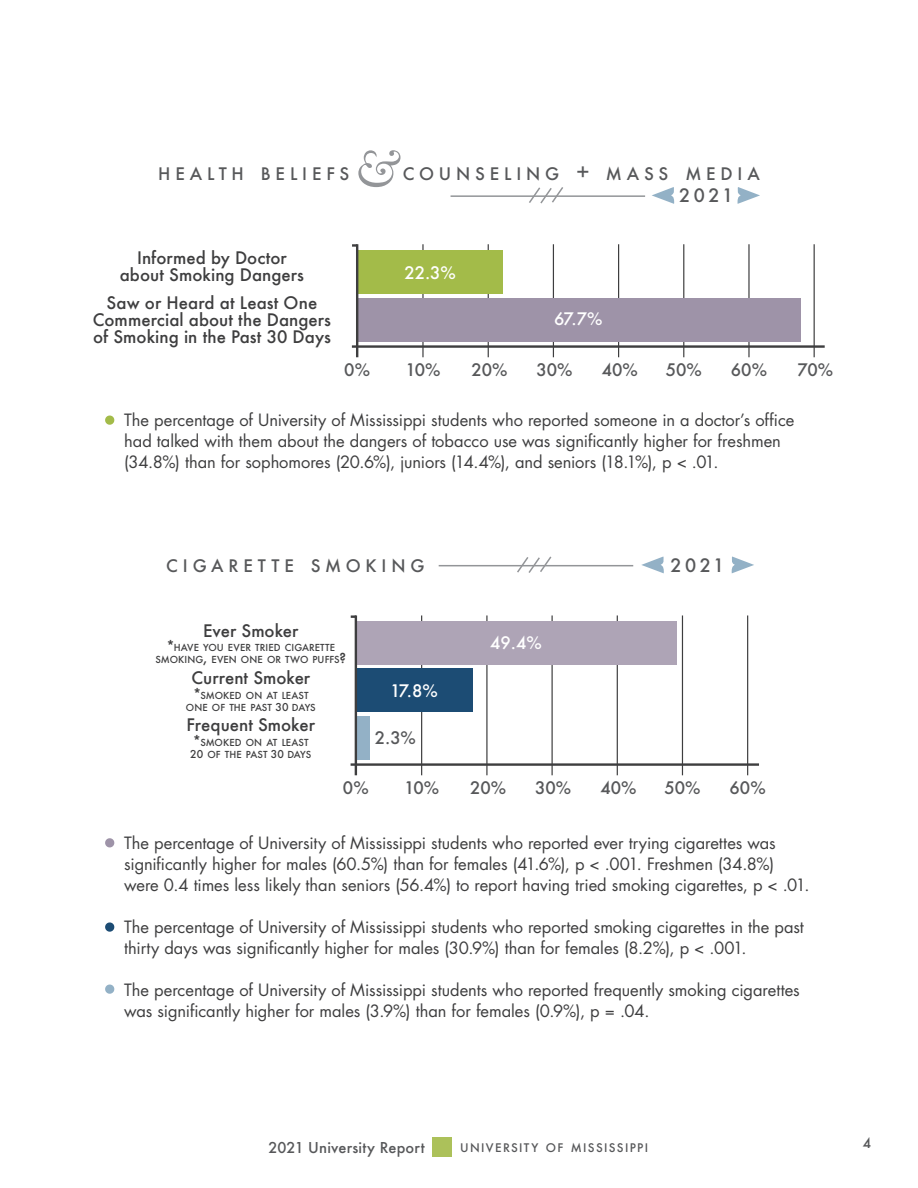
<style>
.page{position:relative;width:918px;height:1188px;background:#fff}
.page>*{position:absolute;margin:0;border:0;box-sizing:border-box;transform-origin:0 0}
.t1{font:54.75px "Bell MT Italic";color:#939598}
.t2{font:500 18px "Futura";letter-spacing:.19em;color:#57585a}
.t3{font:500 16.8px/16.8px "Futura";color:#3e3e3f;text-align:center}
.t4{font:500 16.8px "Futura";letter-spacing:.29em;color:#57585a}
.t5{font:500 16.8px "Futura";letter-spacing:-.005em;color:#57585a}
.t6{font:500 16.8px "Futura";letter-spacing:-.025em;color:#fff}
.t7{font:16.5px/21px "Futura Std";letter-spacing:-.005em;color:#3e3e3f}
.t8{font:500 14.55px "Futura";letter-spacing:.015em;color:#57585a}
.t9{font:500 13.65px "Futura";color:#57585a}
.t10{font:500 11.55px "Futura";letter-spacing:.115em;color:#57585a}
.t11{font:500 9.45px/12px "Futura";letter-spacing:.01em;color:#3e3e3f;text-align:center}
.s1{font-size:21px}
.s2{font-size:13.5px}
.s3{font-size:10.5px}
</style>
<div class="page">
<div style="left:432px;top:1137px;width:20px;height:20px;background:#acc15a"></div>
<hr style="left:439px;top:565px;width:194px;height:1px;background:#939598">
<svg style="left:515px;top:556px;width:38px;height:17px"></svg>
<svg style="left:641px;top:556px;width:23px;height:17px"></svg>
<svg style="left:731px;top:556px;width:23px;height:17px"></svg>
<hr style="left:451px;top:195px;width:194px;height:2px;background:#939598">
<svg style="left:527px;top:187px;width:38px;height:17px"></svg>
<svg style="left:652px;top:187px;width:23px;height:17px"></svg>
<svg style="left:737px;top:187px;width:23px;height:17px"></svg>
<hr style="left:352px;top:345px;width:473px;height:3px;background:#3e3e3f">
<hr style="left:683px;top:244px;width:1px;height:113px;background:#3e3e3f">
<hr style="left:422px;top:244px;width:2px;height:113px;background:#3e3e3f">
<hr style="left:488px;top:244px;width:1px;height:113px;background:#3e3e3f">
<hr style="left:553px;top:244px;width:1px;height:113px;background:#3e3e3f">
<hr style="left:618px;top:244px;width:1px;height:113px;background:#3e3e3f">
<hr style="left:748px;top:244px;width:2px;height:113px;background:#3e3e3f">
<hr style="left:814px;top:244px;width:1px;height:113px;background:#3e3e3f">
<svg style="left:352px;top:244px;width:4px;height:3px"></svg>
<div style="left:357px;top:298px;width:444px;height:43px;background:#9e93a8"></div>
<div style="left:357px;top:250px;width:145px;height:44px;background:#a3bb49"></div>
<hr style="left:356px;top:244px;width:2px;height:113px;background:#3e3e3f">
<hr style="left:351px;top:763px;width:408px;height:3px;background:#3e3e3f">
<hr style="left:682px;top:615px;width:1px;height:160px;background:#3e3e3f">
<hr style="left:421px;top:615px;width:1px;height:160px;background:#3e3e3f">
<hr style="left:486px;top:615px;width:2px;height:160px;background:#3e3e3f">
<hr style="left:552px;top:615px;width:1px;height:160px;background:#3e3e3f">
<hr style="left:617px;top:615px;width:1px;height:160px;background:#3e3e3f">
<hr style="left:747px;top:615px;width:1px;height:160px;background:#3e3e3f">
<svg style="left:351px;top:615px;width:4px;height:3px"></svg>
<div style="left:355px;top:716px;width:14px;height:43px;background:#93b1c6"></div>
<div style="left:356px;top:669px;width:117px;height:43px;background:#1c4c74"></div>
<div style="left:356px;top:621px;width:321px;height:44px;background:#aea4b6"></div>
<hr style="left:355px;top:615px;width:2px;height:160px;background:#3e3e3f">
<svg style="left:105px;top:838px;width:9px;height:9px"></svg>
<svg style="left:105px;top:922px;width:9px;height:10px"></svg>
<svg style="left:105px;top:985px;width:9px;height:9px"></svg>
<svg style="left:105px;top:416px;width:9px;height:9px"></svg>
<p class="t4" style="left:158px;top:162px;width:193px">HEALTH BELIEFS</p>
<p class="t1" style="left:352px;top:137px;width:46px">&amp;</p>
<p class="t4" style="left:403px;top:162px;width:359px">COUNSELING <span class="s1">+</span> MASS MEDIA</p>
<p class="t2" style="left:679px;top:183px;width:55px">2021</p>
<p class="t3" style="left:120px;top:250px;width:186px">Informed by Doctor about Smoking Dangers</p>
<p class="t3" style="left:93px;top:294px;width:240px">Saw or Heard at Least One<br>Commercial about the Dangers of Smoking in the Past 30 Days</p>
<p class="t6" style="left:404px;top:261px;width:53px">22.3%</p>
<p class="t6" style="left:554px;top:307px;width:50px">67.7%</p>
<p class="t5" style="left:344px;top:358px;width:27px">0%</p>
<p class="t5" style="left:405px;top:358px;width:37px">10%</p>
<p class="t5" style="left:471px;top:358px;width:37px">20%</p>
<p class="t5" style="left:537px;top:358px;width:38px">30%</p>
<p class="t5" style="left:602px;top:358px;width:38px">40%</p>
<p class="t5" style="left:666px;top:358px;width:38px">50%</p>
<p class="t5" style="left:731px;top:358px;width:38px">60%</p>
<p class="t5" style="left:798px;top:358px;width:37px">70%</p>
<p class="t7" style="left:124px;top:410px;width:672px">The percentage of University of Mississippi students who reported someone in a doctor’s office had talked with them about the dangers of tobacco use was significantly higher for freshmen (34.8%) than for sophomores (20.6%), juniors (14.4%), and seniors (18.1%), p &lt; .01.</p>
<p class="t4" style="left:166px;top:554px;width:260px">CIGARETTE SMOKING</p>
<p class="t2" style="left:671px;top:553px;width:55px">2021</p>
<p class="t3" style="left:203px;top:622px;width:97px">Ever Smoker</p>
<p class="t11" style="left:156px;top:642px;width:192px"><span class="s2">*</span>HAVE YOU EVER TRIED CIGARETTE<br>SMOKING<span class="s2">,</span> EVEN ONE OR TWO PUFFS<span class="s2">?</span></p>
<p class="t3" style="left:191px;top:669px;width:120px">Current Smoker</p>
<p class="t11" style="left:186px;top:689px;width:131px"><span class="s2">*</span>SMOKED ON AT LEAST<br>ONE OF THE PAST <span class="s3">30</span> DAYS</p>
<p class="t3" style="left:187px;top:716px;width:130px">Frequent Smoker</p>
<p class="t11" style="left:190px;top:736px;width:123px;text-align:left"><span class="s2">*</span>SMOKED ON AT LEAST<br><span class="s3">20</span> OF THE PAST <span class="s3">30</span> DAYS</p>
<p class="t5" style="left:375px;top:726px;width:42px">2.3%</p>
<p class="t6" style="left:390px;top:679px;width:49px">17.8%</p>
<p class="t6" style="left:490px;top:632px;width:53px">49.4%</p>
<p class="t5" style="left:343px;top:776px;width:27px">0%</p>
<p class="t5" style="left:404px;top:776px;width:37px">10%</p>
<p class="t5" style="left:470px;top:776px;width:37px">20%</p>
<p class="t5" style="left:535px;top:776px;width:38px">30%</p>
<p class="t5" style="left:600px;top:776px;width:38px">40%</p>
<p class="t5" style="left:664px;top:776px;width:38px">50%</p>
<p class="t5" style="left:730px;top:776px;width:38px">60%</p>
<p class="t7" style="left:124px;top:833px;width:687px">The percentage of University of Mississippi students who reported ever trying cigarettes was significantly higher for males (60.5%) than for females (41.6%), p &lt; .001. Freshmen (34.8%) were 0.4 times less likely than seniors (56.4%) to report having tried smoking cigarettes, p &lt; .01.</p>
<p class="t7" style="left:124px;top:917px;width:681px">The percentage of University of Mississippi students who reported smoking cigarettes in the past thirty days was significantly higher for males (30.9%) than for females (8.2%), p &lt; .001.</p>
<p class="t7" style="left:124px;top:980px;width:677px">The percentage of University of Mississippi students who reported frequently smoking cigarettes was significantly higher for males (3.9%) than for females (0.9%), p = .04.</p>
<p class="t8" style="left:268px;top:1137px;width:158px">2021 University Report</p>
<p class="t10" style="left:460px;top:1140px;width:190px">UNIVERSITY OF MISSISSIPPI</p>
<p class="t9" style="left:863px;top:1134px;width:10px">4</p>
</div>
